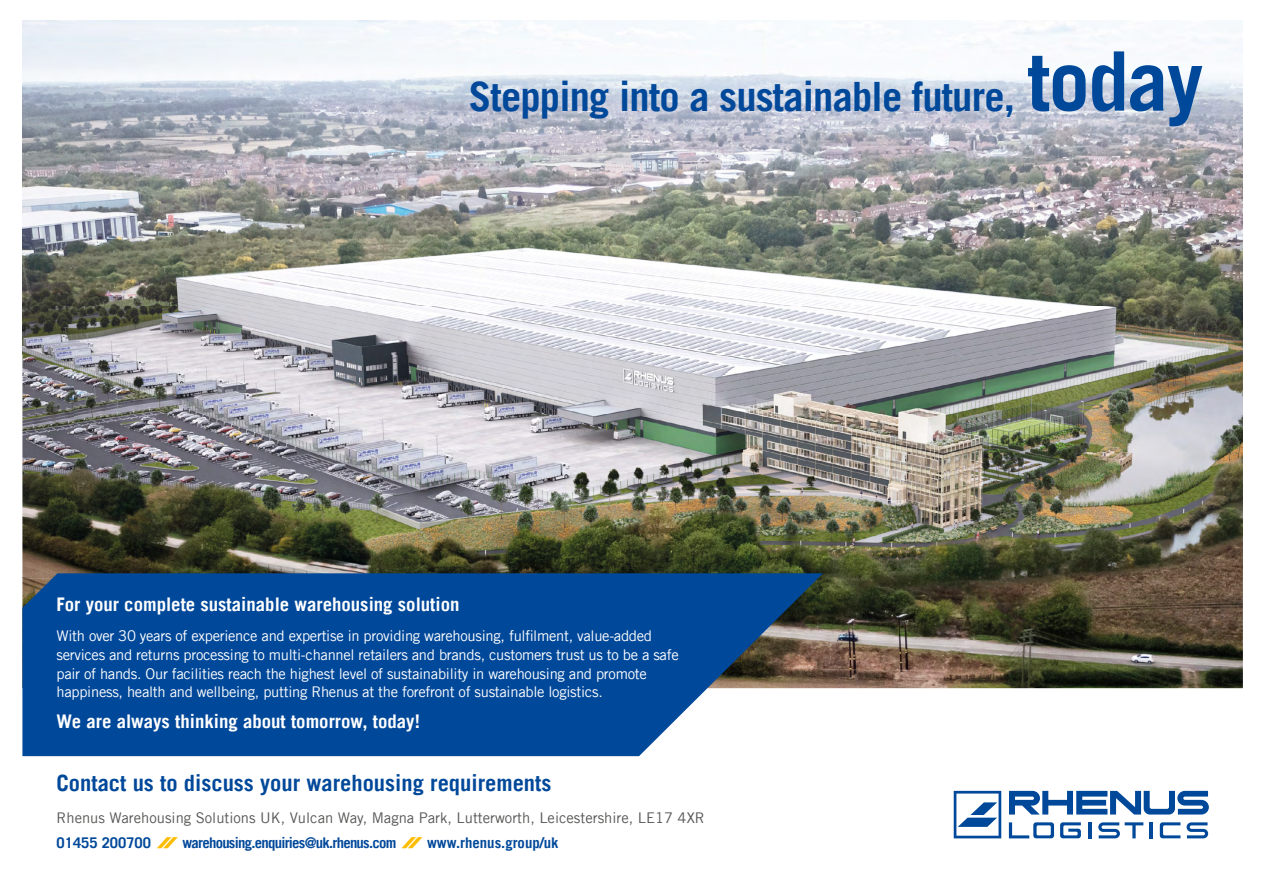
<style>
.page{position:relative;width:1263px;height:893px;background:#fff}
.page>*{position:absolute;margin:0;border:0;box-sizing:border-box;transform-origin:0 0}
.t1{font:700 40.5px "Trade Gothic LT";letter-spacing:-.02em;color:#00489a}
.t2{font:700 22.5px "Trade Gothic LT";color:#00489a}
.t3{font:700 18.75px "Trade Gothic LT";color:#fff}
.t4{font:14.7px/18.8px "Trade Gothic LT";letter-spacing:-.02em;color:#fff}
.t5{font:14.7px/25px "Trade Gothic LT";color:#575756}
.s1{font-size:82.05px}
.s2{font-weight:700;color:#00489a}
.s3{font-weight:700;color:#fcbd00}
</style>
<div class="page">
<img style="left:823px;top:579px;width:420px;height:109px">
<img style="left:22px;top:354px;width:53px;height:219px">
<img style="left:75px;top:354px;width:1168px;height:225px">
<img style="left:22px;top:21px;width:1221px;height:333px">
<svg style="left:22px;top:573px;width:801px;height:183px;background:#17559c"></svg>
<svg style="left:954px;top:791px;width:47px;height:47px"></svg>
<svg style="left:1009px;top:791px;width:200px;height:23px"></svg>
<svg style="left:1160px;top:822px;width:20px;height:16px"></svg>
<svg style="left:1186px;top:822px;width:22px;height:16px"></svg>
<hr style="left:1149px;top:822px;width:4px;height:16px;background:#00489a">
<svg style="left:1098px;top:822px;width:45px;height:16px"></svg>
<hr style="left:1089px;top:822px;width:3px;height:16px;background:#00489a">
<svg style="left:1009px;top:822px;width:45px;height:16px"></svg>
<svg style="left:1060px;top:822px;width:21px;height:16px"></svg>
<h1 class="t1" style="left:469px;top:71px;width:736px">Stepping into a sustainable future, <span class="s1">today</span></h1>
<p class="t3" style="left:56px;top:593px;width:405px">For your complete sustainable warehousing solution</p>
<p class="t4" style="left:56px;top:626px;width:624px">With over 30 years of experience and expertise in providing warehousing, fulfilment, value-added services and returns processing to multi-channel retailers and brands, customers trust us to be a safe pair of hands. Our facilities reach the highest level of sustainability in warehousing and promote happiness, health and wellbeing, putting Rhenus at the forefront of sustainable logistics.</p>
<p class="t3" style="left:56px;top:709px;width:365px">We are always thinking about tomorrow, today!</p>
<h2 class="t2" style="left:56px;top:769px;width:496px">Contact us to discuss your warehousing requirements</h2>
<p class="t5" style="left:57px;top:805px;width:650px">Rhenus Warehousing Solutions UK, Vulcan Way, Magna Park, Lutterworth, Leicestershire, LE17 4XR<br><span class="s2">01455 200700</span> <span class="s3">//</span> <span class="s2">warehousing.enquiries@uk.rhenus.com</span> <span class="s3">//</span> <span class="s2">www.rhenus.group/uk</span></p>
</div>
